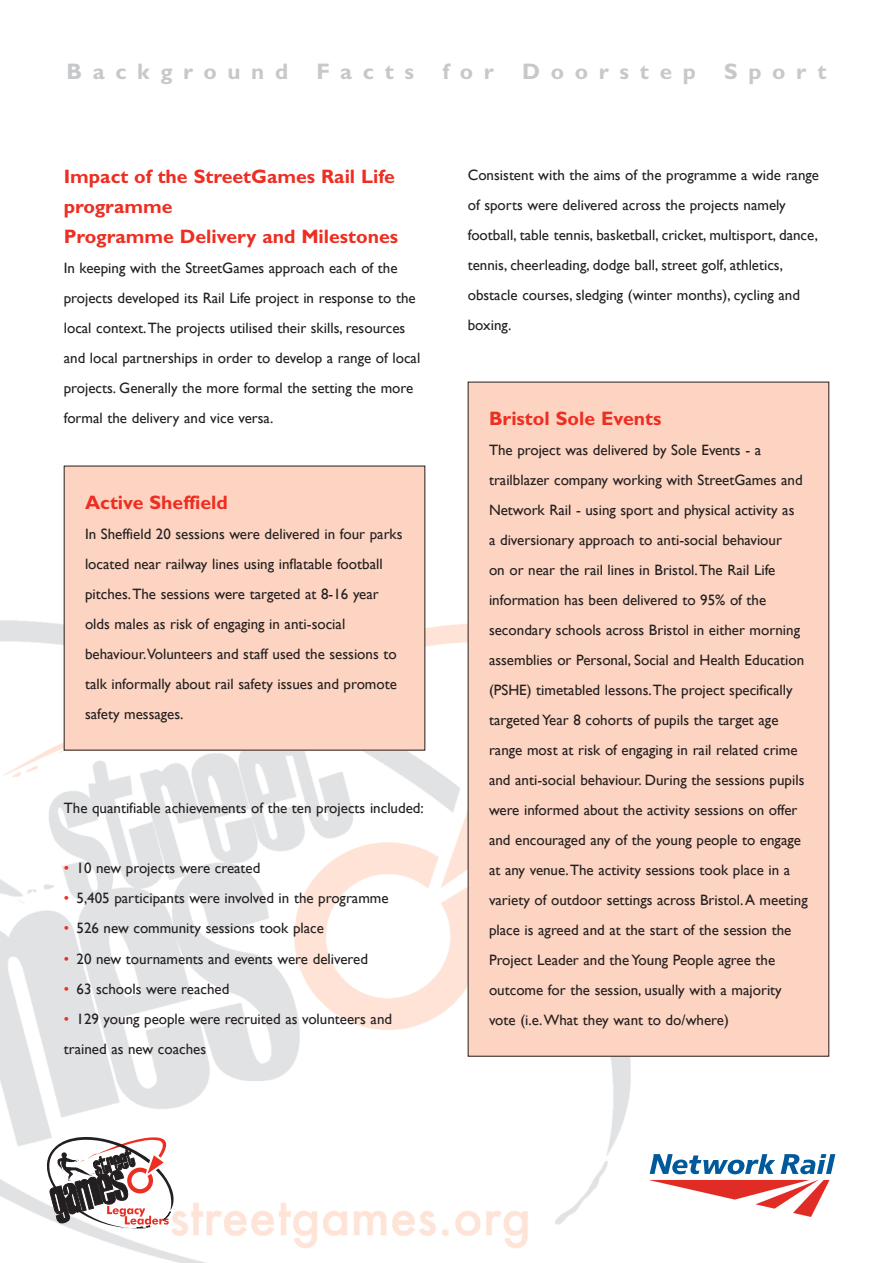
<style>
.page{position:relative;width:893px;height:1263px;background:#fff}
.page>*{position:absolute;margin:0;border:0;box-sizing:border-box;transform-origin:0 0}
.t1{font:700 22.5px "Gill Sans";letter-spacing:.475em;color:#c7c8ca}
.t2{font:700 19.5px/30px "Gill Sans";color:#ee2e22}
.t3{font:15px/30px "Gill Sans";color:#231f20}
.s1{color:#ee2e22}
</style>
<div class="page">
<img style="left:0;top:599px;width:647px;height:664px">
<svg style="left:47px;top:1137px;width:127px;height:92px"></svg>
<svg style="left:649px;top:1154px;width:186px;height:63px"></svg>
<div style="left:64px;top:466px;width:361px;height:284px;background:#fcd4c1"></div>
<div style="left:468px;top:382px;width:361px;height:674px;background:#fcd4c1"></div>
<h1 class="t1" style="left:66px;top:63px;width:223px">Background</h1>
<h1 class="t1" style="left:316px;top:63px;width:99px">Facts</h1>
<h1 class="t1" style="left:442px;top:63px;width:53px">for</h1>
<h1 class="t1" style="left:522px;top:63px;width:175px">Doorstep</h1>
<h1 class="t1" style="left:724px;top:63px;width:104px">Sport</h1>
<h2 class="t2" style="left:64px;top:164px;width:336px">Impact of the StreetGames Rail Life programme<br>Programme Delivery and Milestones</h2>
<p class="t3" style="left:64px;top:253px;width:358px">In keeping with the StreetGames approach each of the projects developed its Rail Life project in response to the local context.The projects utilised their skills, resources and local partnerships in order to develop a range of local projects. Generally the more formal the setting the more formal the delivery and vice versa.</p>
<h2 class="t2" style="left:85px;top:489px;width:144px">Active Sheffield</h2>
<p class="t3" style="left:85px;top:519px;width:319px">In Sheffield 20 sessions were delivered in four parks located near railway lines using inflatable football pitches.The sessions were targeted at 8-16 year olds males as risk of engaging in anti-social behaviour.Volunteers and staff used the sessions to talk informally about rail safety issues and promote safety messages.</p>
<p class="t3" style="left:64px;top:793px;width:362px">The quantifiable achievements of the ten projects included:</p>
<p class="t3" style="left:64px;top:853px;width:198px"><span class="s1">•</span> 10 new projects were created</p>
<p class="t3" style="left:64px;top:883px;width:326px"><span class="s1">•</span> 5,405 participants were involved in the programme</p>
<p class="t3" style="left:64px;top:913px;width:262px"><span class="s1">•</span> 526 new community sessions took place</p>
<p class="t3" style="left:64px;top:943px;width:306px"><span class="s1">•</span> 20 new tournaments and events were delivered</p>
<p class="t3" style="left:64px;top:973px;width:167px"><span class="s1">•</span> 63 schools were reached</p>
<p class="t3" style="left:64px;top:1003px;width:330px"><span class="s1">•</span> 129 young people were recruited as volunteers and trained as new coaches</p>
<p class="t3" style="left:468px;top:160px;width:353px">Consistent with the aims of the programme a wide range of sports were delivered across the projects namely football, table tennis, basketball, cricket, multisport, dance, tennis, cheerleading, dodge ball, street golf, athletics, obstacle courses, sledging (winter months), cycling and boxing.</p>
<h2 class="t2" style="left:489px;top:405px;width:174px">Bristol Sole Events</h2>
<p class="t3" style="left:489px;top:435px;width:320px">The project was delivered by Sole Events - a trailblazer company working with StreetGames and Network Rail - using sport and physical activity as<br>a diversionary approach to anti-social behaviour<br>on or near the rail lines in Bristol.The Rail Life information has been delivered to 95% of the secondary schools across Bristol in either morning assemblies or Personal, Social and Health Education (PSHE) timetabled lessons.The project specifically targeted Year 8 cohorts of pupils the target age range most at risk of engaging in rail related crime and anti-social behaviour. During the sessions pupils were informed about the activity sessions on offer and encouraged any of the young people to engage at any venue.The activity sessions took place in a variety of outdoor settings across Bristol.A meeting place is agreed and at the start of the session the Project Leader and the Young People agree the outcome for the session, usually with a majority vote (i.e.What they want to do/where)</p>
</div>
